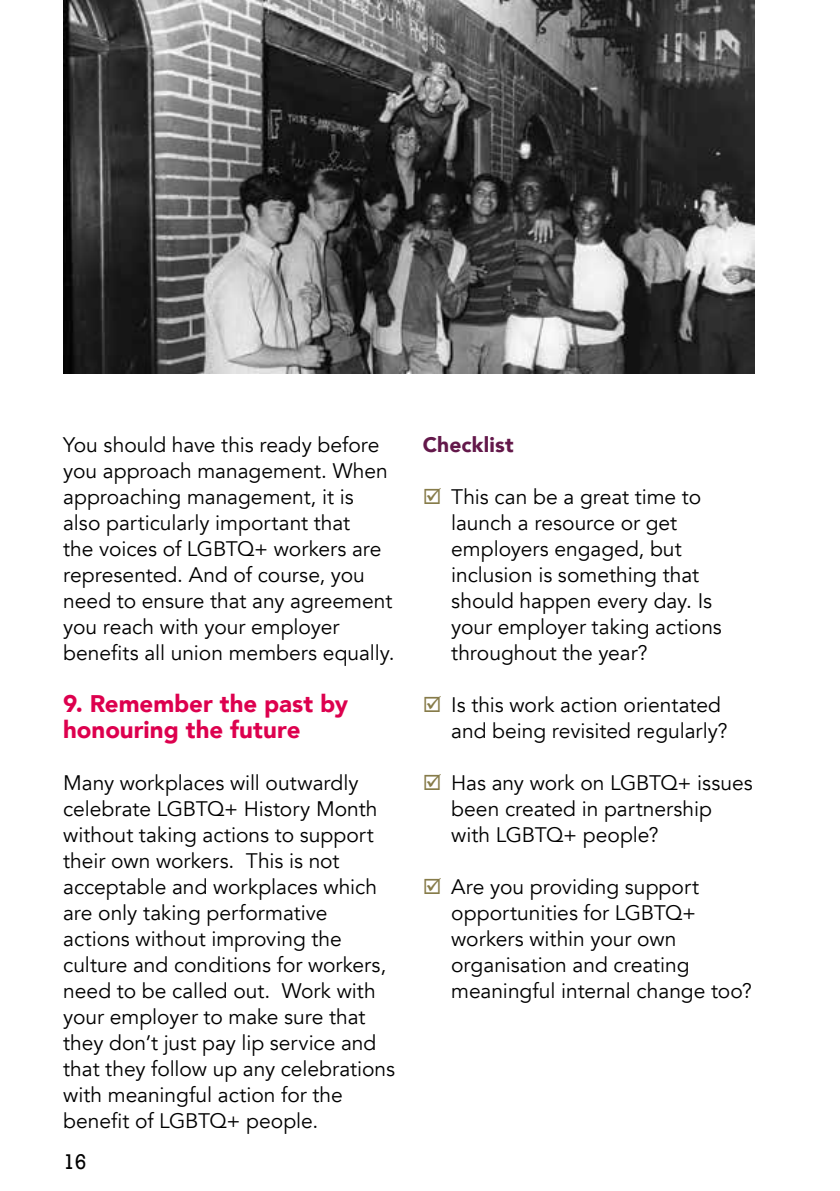
<style>
.page{position:relative;width:840px;height:1191px;background:#fff}
.page>*{position:absolute;margin:0;border:0;box-sizing:border-box;transform-origin:0 0}
.t1{font:900 24px/26px "Avenir";color:#dd004e}
.t2{font:21px/26px "Avenir";color:#000}
.t3{font:900 21px "Avenir";letter-spacing:.01em;color:#63184a}
.t4{font:20px "Rockwell";color:#000}
.s1{color:#867b49}
</style>
<div class="page">
<img style="left:63px;top:0;width:691px;height:374px">
<p class="t2" style="left:63px;top:432px;width:333px">You should have this ready before you approach management. When approaching management, it is also particularly important that<br>the voices of LGBTQ+ workers are represented. And of course, you need to ensure that any agreement you reach with your employer benefits all union members equally.</p>
<p class="t1" style="left:63px;top:690px;width:286px">9. Remember the past by honouring the future</p>
<p class="t2" style="left:63px;top:770px;width:333px">Many workplaces will outwardly celebrate LGBTQ+ History Month without taking actions to support their own workers. This is not acceptable and workplaces which are only taking performative actions without improving the culture and conditions for workers, need to be called out. Work with your employer to make sure that they don’t just pay lip service and that they follow up any celebrations with meaningful action for the benefit of LGBTQ+ people.</p>
<p class="t4" style="left:63px;top:1149px;width:25px">16</p>
<p class="t3" style="left:422px;top:426px;width:92px">Checklist</p>
<p class="t2" style="left:451px;top:484px;width:272px;text-indent:-28px"><span class="s1">☑</span> This can be a great time to launch a resource or get employers engaged, but inclusion is something that should happen every day. Is your employer taking actions throughout the year?</p>
<p class="t2" style="left:451px;top:692px;width:278px;text-indent:-28px"><span class="s1">☑</span> Is this work action orientated and being revisited regularly?</p>
<p class="t2" style="left:451px;top:770px;width:303px;text-indent:-28px"><span class="s1">☑</span> Has any work on LGBTQ+ issues been created in partnership with LGBTQ+ people?</p>
<p class="t2" style="left:451px;top:874px;width:302px;text-indent:-28px"><span class="s1">☑</span> Are you providing support opportunities for LGBTQ+ workers within your own organisation and creating meaningful internal change too?</p>
</div>
